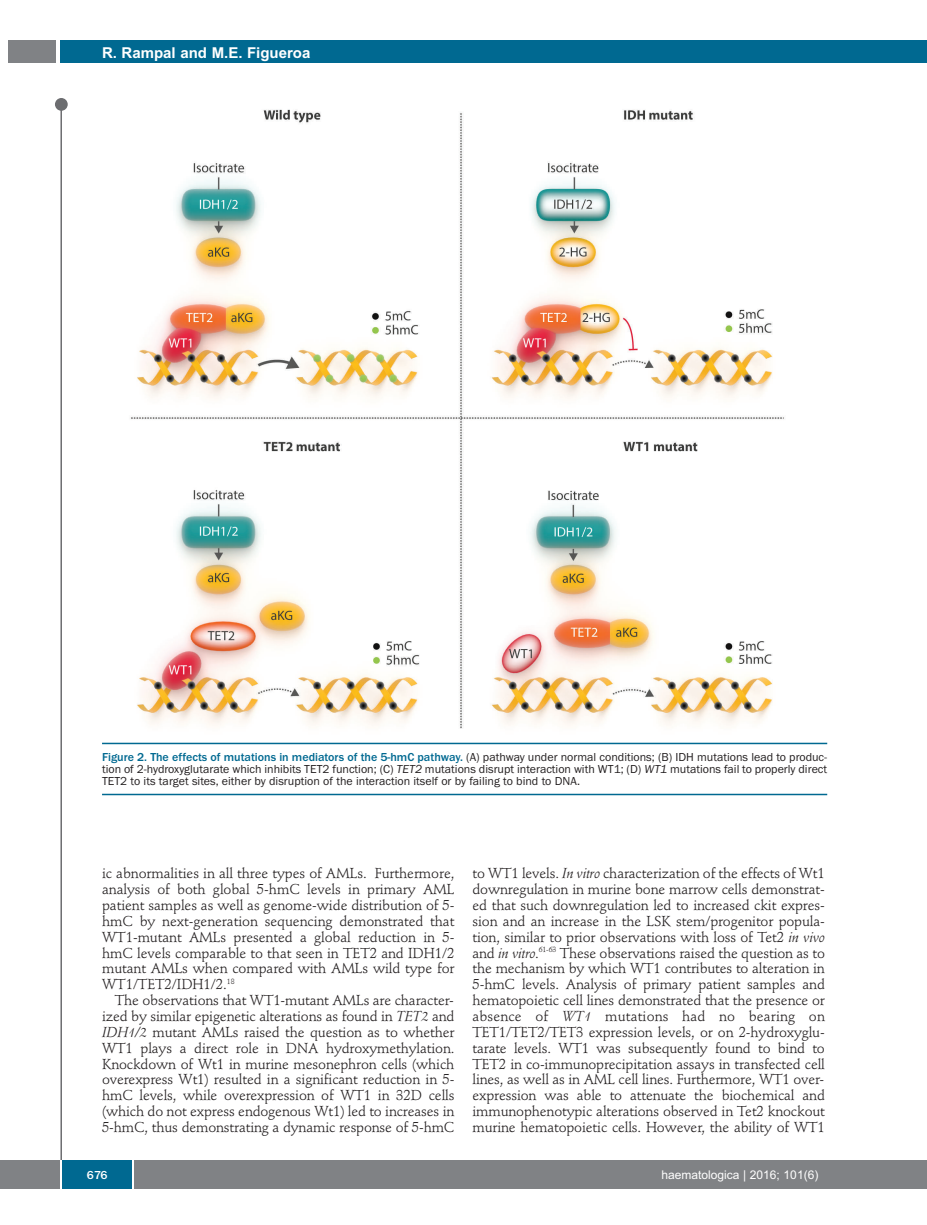
<style>
.page{position:relative;width:927px;height:1225px;background:#fff}
.page>*{position:absolute;margin:0;border:0;box-sizing:border-box;transform-origin:0 0}
.t1{font:700 15px "Arial";color:#fff}
.t2{font:14.25px/15.9px "Stempel Schneidler";letter-spacing:-.01em;color:#231f20;text-align:justify}
.t3{font:12px/12px "Franklin Gothic";color:#231f20;text-align:justify}
.t4{font:12px "Arial";color:#fff}
.t5{font:500 12px "Franklin Gothic";color:#fff}
.s1{font-weight:500;color:#006991}
.s2{font-style:italic}
</style>
<div class="page">
<div style="left:911px;top:40px;width:16px;height:22px;background:#006991"></div>
<div style="left:910px;top:1160px;width:17px;height:28px;background:#808285"></div>
<div style="left:55px;top:98px;width:13px;height:13px;background:#6c6d70;border-radius:50%"></div>
<hr style="left:60px;top:101px;width:2px;height:1061px;background:#6c6d70">
<div style="left:60px;top:40px;width:852px;height:22px;background:#006991"></div>
<div style="left:9px;top:40px;width:47px;height:22px;background:#808285"></div>
<div style="left:0;top:1160px;width:911px;height:28px;background:#808285"></div>
<div style="left:62px;top:1160px;width:71px;height:28px;background:#006991"></div>
<hr style="left:60px;top:1160px;width:2px;height:28px;background:#fff">
<svg style="left:133px;top:1160px;width:1px;height:28px"></svg>
<img style="left:116px;top:109px;width:689px;height:636px">
<hr style="left:102px;top:742px;width:725px;height:2px;background:#006991">
<hr style="left:102px;top:793px;width:725px;height:2px;background:#006991">
<p class="t1" style="left:102px;top:44px;width:210px">R. Rampal and M.E. Figueroa</p>
<p class="t3" style="left:102px;top:751px;width:727px"><span class="s1">Figure 2. The effects of mutations in mediators of the 5-hmC pathway.</span> (A) pathway under normal conditions; (B) IDH mutations lead to produc&shy;tion of 2-hydroxyglutarate which inhibits TET2 function; (C) <span class="s2">TET2</span> mutations disrupt interaction with WT1; (D) <span class="s2">WT1</span> mutations fail to properly direct TET2 to its target sites, either by disruption of the interaction itself or by failing to bind to DNA.</p>
<p class="t2" style="left:102px;top:867px;width:354px">ic abnormalities in all three types of AMLs. Furthermore, analysis of both global 5-hmC levels in primary AML patient samples as well as genome-wide distribution of 5- hmC by next-generation sequencing demonstrated that WT1-mutant AMLs presented a global reduction in 5- hmC levels comparable to that seen in TET2 and IDH1/2 mutant AMLs when compared with AMLs wild type for WT1/TET2/IDH1/2.<sup>18</sup></p>
<p class="t2" style="left:102px;top:993px;width:354px;text-indent:13px">The observations that WT1-mutant AMLs are character&shy;ized by similar epigenetic alterations as found in <span class="s2">TET2</span> and <span class="s2">IDH1/2</span> mutant AMLs raised the question as to whether WT1 plays a direct role in DNA hydroxymethylation.<br>Knockdown of Wt1 in murine mesonephron cells (which overexpress Wt1) resulted in a significant reduction in 5- hmC levels, while overexpression of WT1 in 32D cells (which do not express endogenous Wt1) led to increases in 5-hmC, thus demonstrating a dynamic response of 5-hmC</p>
<p class="t2" style="left:472px;top:867px;width:354px">to WT1 levels. <span class="s2">In vitro</span> characterization of the effects of Wt1 downregulation in murine bone marrow cells demonstrat&shy;ed that such downregulation led to increased ckit expres&shy;sion and an increase in the LSK stem/progenitor popula&shy;tion, similar to prior observations with loss of Tet2 <span class="s2">in vivo </span>and <span class="s2">in vitro</span>.<sup>61-63</sup> These observations raised the question as to the mechanism by which WT1 contributes to alteration in 5-hmC levels. Analysis of primary patient samples and hematopoietic cell lines demonstrated that the presence or absence of <span class="s2">WT1</span> mutations had no bearing on TET1/TET2/TET3 expression levels, or on 2-hydroxyglu&shy;tarate levels. WT1 was subsequently found to bind to TET2 in co-immunoprecipitation assays in transfected cell lines, as well as in AML cell lines. Furthermore, WT1 over&shy;expression was able to attenuate the biochemical and immunophenotypic alterations observed in Tet2 knockout murine hematopoietic cells. However, the ability of WT1</p>
<p class="t5" style="left:87px;top:1167px;width:22px">676</p>
<p class="t4" style="left:661px;top:1167px;width:158px">haematologica | 2016; 101(6)</p>
</div>
